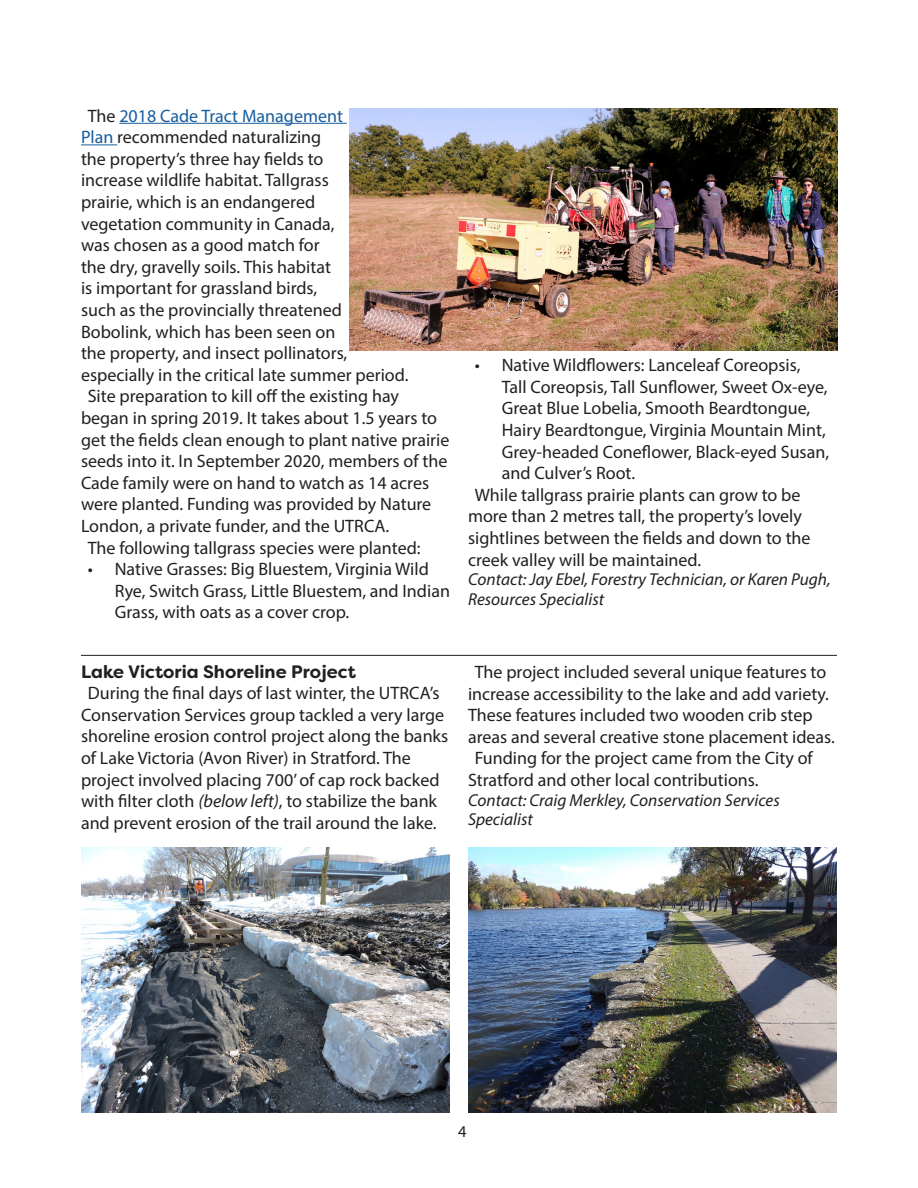
<style>
.page{position:relative;width:918px;height:1188px;background:#fff}
.page>*{position:absolute;margin:0;border:0;box-sizing:border-box;transform-origin:0 0}
.Body_text{font:18px/21.6px "Myriad Pro";color:#231f20}
.Heading{font:700 18px "Filson Soft";color:#231f20}
.contact{font:italic 17.25px/19.5px "Myriad Pro";color:#231f20}
.t1{font:16.5px "Myriad Pro";color:#231f20}
.s1{color:#175d9e}
.s2{font-style:italic}
</style>
<div class="page">
<hr style="left:119px;top:123px;width:228px;height:1px;background:#175d9e">
<hr style="left:81px;top:144px;width:36px;height:1px;background:#175d9e">
<img style="left:81px;top:847px;width:369px;height:266px">
<img style="left:468px;top:847px;width:369px;height:266px">
<img style="left:350px;top:108px;width:487px;height:243px">
<hr style="left:81px;top:655px;width:756px;height:1px;background:#231f20">
<p class="Body_text" style="left:81px;top:104px;width:329px;text-indent:7px">The <span class="s1">2018 Cade Tract Management<br>Plan</span> recommended naturalizing<br>the property’s three hay fields to<br>increase wildlife habitat. Tallgrass<br>prairie, which is an endangered<br>vegetation community in Canada,<br>was chosen as a good match for<br>the dry, gravelly soils. This habitat<br>is important for grassland birds,<br>such as the provincially threatened Bobolink, which has been seen on<br>the property, and insect pollinators, especially in the critical late summer period.</p>
<p class="Body_text" style="left:81px;top:385px;width:370px;text-indent:7px">Site preparation to kill off the existing hay began in spring 2019. It takes about 1.5 years to get the fields clean enough to plant native prairie seeds into it. In September 2020, members of the Cade family were on hand to watch as 14 acres were planted. Funding was provided by Nature London, a private funder, and the UTRCA.</p>
<p class="Body_text" style="left:88px;top:536px;width:334px">The following tallgrass species were planted:</p>
<p class="Body_text" style="left:115px;top:558px;width:337px;text-indent:-27px">• Native Grasses: Big Bluestem, Virginia Wild<br>Rye, Switch Grass, Little Bluestem, and Indian<br>Grass, with oats as a cover crop.</p>
<p class="Heading" style="left:81px;top:660px;width:276px">Lake Victoria Shoreline Project</p>
<p class="Body_text" style="left:81px;top:682px;width:369px;text-indent:7px">During the final days of last winter, the UTRCA’s Conservation Services group tackled a very large shoreline erosion control project along the banks of Lake Victoria (Avon River) in Stratford. The project involved placing 700’ of cap rock backed with filter cloth <span class="s2">(below left)</span>, to stabilize the bank and prevent erosion of the trail around the lake.</p>
<p class="Body_text" style="left:502px;top:354px;width:329px;text-indent:-27px">• Native Wildflowers: Lanceleaf Coreopsis, Tall Coreopsis, Tall Sunflower, Sweet Ox-eye, Great Blue Lobelia, Smooth Beardtongue, Hairy Beardtongue, Virginia Mountain Mint, Grey-headed Coneflower, Black-eyed Susan, and Culver’s Root.</p>
<p class="Body_text" style="left:468px;top:484px;width:344px;text-indent:7px">While tallgrass prairie plants can grow to be more than 2 metres tall, the property’s lovely sightlines between the fields and down to the creek valley will be maintained.</p>
<p class="contact" style="left:468px;top:569px;width:364px">Contact: Jay Ebel, Forestry Technician, or Karen Pugh,<br>Resources Specialist</p>
<p class="Body_text" style="left:468px;top:661px;width:368px;text-indent:7px">The project included several unique features to increase accessibility to the lake and add variety.<br>These features included two wooden crib step areas and several creative stone placement ideas.</p>
<p class="Body_text" style="left:468px;top:747px;width:346px;text-indent:7px">Funding for the project came from the City of<br>Stratford and other local contributions.</p>
<p class="contact" style="left:468px;top:790px;width:313px">Contact: Craig Merkley, Conservation Services<br>Specialist</p>
<p class="t1" style="left:458px;top:1122px;width:10px">4</p>
</div>
